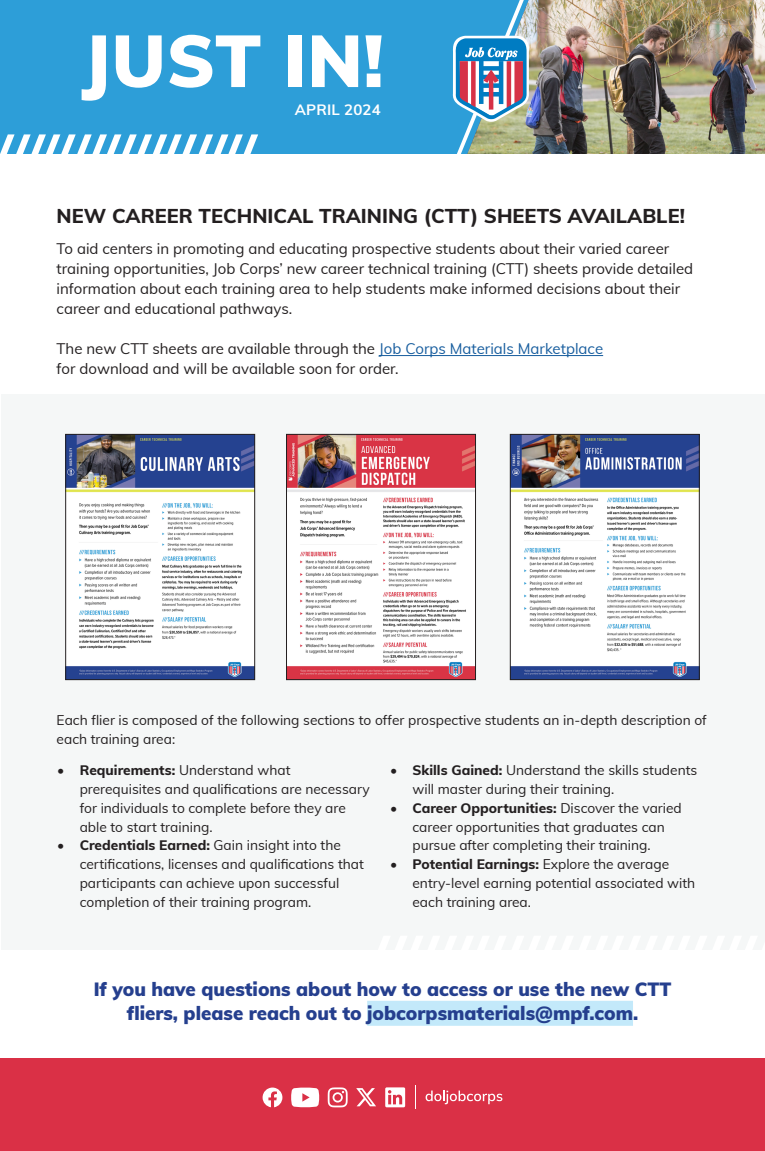
<style>
.page{position:relative;width:765px;height:1151px;background:#fff}
.page>*{position:absolute;margin:0;border:0;box-sizing:border-box;transform-origin:0 0}
.t1{font:900 72.5px "Muli";letter-spacing:.01em;color:#fff}
.bullets{font:800 20px "Muli";color:#231f20}
.t2{font:900 18.75px/23.8px "Muli";color:#253f8e;text-align:center}
.t3{font:15px/20px "Muli";color:#231f20}
.t4{font:700 15px "Muli";letter-spacing:.01em;color:#fff}
.t5{font:13.75px/18.8px "Muli";color:#231f20}
.s1{color:#175d9e}
.s2{font-weight:800}
</style>
<div class="page">
<div style="left:1px;top:394px;width:764px;height:555px;background:#f5f7f7"></div>
<img style="left:67px;top:436px;width:186px;height:241px">
<div style="left:65px;top:434px;width:190px;height:245px;border:1px solid #231f20"></div>
<img style="left:288px;top:436px;width:186px;height:241px">
<div style="left:286px;top:434px;width:190px;height:245px;border:1px solid #231f20"></div>
<img style="left:512px;top:436px;width:186px;height:241px">
<div style="left:510px;top:434px;width:190px;height:245px;border:1px solid #231f20"></div>
<div style="left:1px;top:0;width:764px;height:155px;background:#2d9ed8"></div>
<img style="left:532px;top:0;width:233px;height:155px">
<div style="left:0;top:1057px;width:765px;height:93px;background:#da3046"></div>
<svg style="left:356px;top:1088px;width:20px;height:18px"></svg>
<svg style="left:328px;top:1087px;width:20px;height:20px"></svg>
<svg style="left:291px;top:1087px;width:28px;height:19px"></svg>
<svg style="left:263px;top:1087px;width:19px;height:20px"></svg>
<svg style="left:426px;top:1090px;width:76px;height:14px"></svg>
<svg style="left:385px;top:1087px;width:20px;height:20px"></svg>
<svg style="left:0;top:134px;width:258px;height:21px"></svg>
<svg style="left:440px;top:0;width:92px;height:155px"></svg>
<hr style="left:379px;top:355px;width:224px;height:1px;background:#175d9e">
<div style="left:367px;top:1000px;width:266px;height:25px;background:#c3e9fa"></div>
<p class="t1" style="left:81px;top:8px;width:304px">JUST IN!</p>
<p class="t4" style="left:295px;top:99px;width:87px">APRIL 2024</p>
<p class="bullets" style="left:57px;top:201px;width:630px">NEW CAREER TECHNICAL TRAINING (CTT) SHEETS AVAILABLE!</p>
<p class="t3" style="left:57px;top:238px;width:638px">To aid centers in promoting and educating prospective students about their varied career training opportunities, Job Corps’ new career technical training (CTT) sheets provide detailed information about each training area to help students make informed decisions about their career and educational pathways.</p>
<p class="t3" style="left:57px;top:338px;width:548px">The new CTT sheets are available through the <span class="s1">Job Corps Materials Marketplace </span>for download and will be available soon for order.</p>
<p class="t5" style="left:57px;top:709px;width:652px">Each flier is composed of the following sections to offer prospective students an in-depth description of each training area:</p>
<p class="t5" style="left:80px;top:760px;width:292px;text-indent:-22px"><span class="s2">• Requirements:</span> Understand what prerequisites and qualifications are necessary for individuals to complete before they are able to start training.</p>
<p class="t5" style="left:80px;top:835px;width:286px;text-indent:-22px"><span class="s2">• Credentials Earned:</span> Gain insight into the certifications, licenses and qualifications that participants can achieve upon successful completion of their training program.</p>
<p class="t5" style="left:412px;top:760px;width:286px;text-indent:-22px"><span class="s2">• Skills Gained:</span> Understand the skills students will master during their training.</p>
<p class="t5" style="left:412px;top:797px;width:271px;text-indent:-22px"><span class="s2">• Career Opportunities:</span> Discover the varied career opportunities that graduates can pursue after completing their training.</p>
<p class="t5" style="left:412px;top:854px;width:284px;text-indent:-22px"><span class="s2">• Potential Earnings:</span> Explore the average entry-level earning potential associated with each training area.</p>
<p class="t2" style="left:94px;top:976px;width:579px">If you have questions about how to access or use the new CTT fliers, please reach out to jobcorpsmaterials@mpf.com.</p>
</div>
